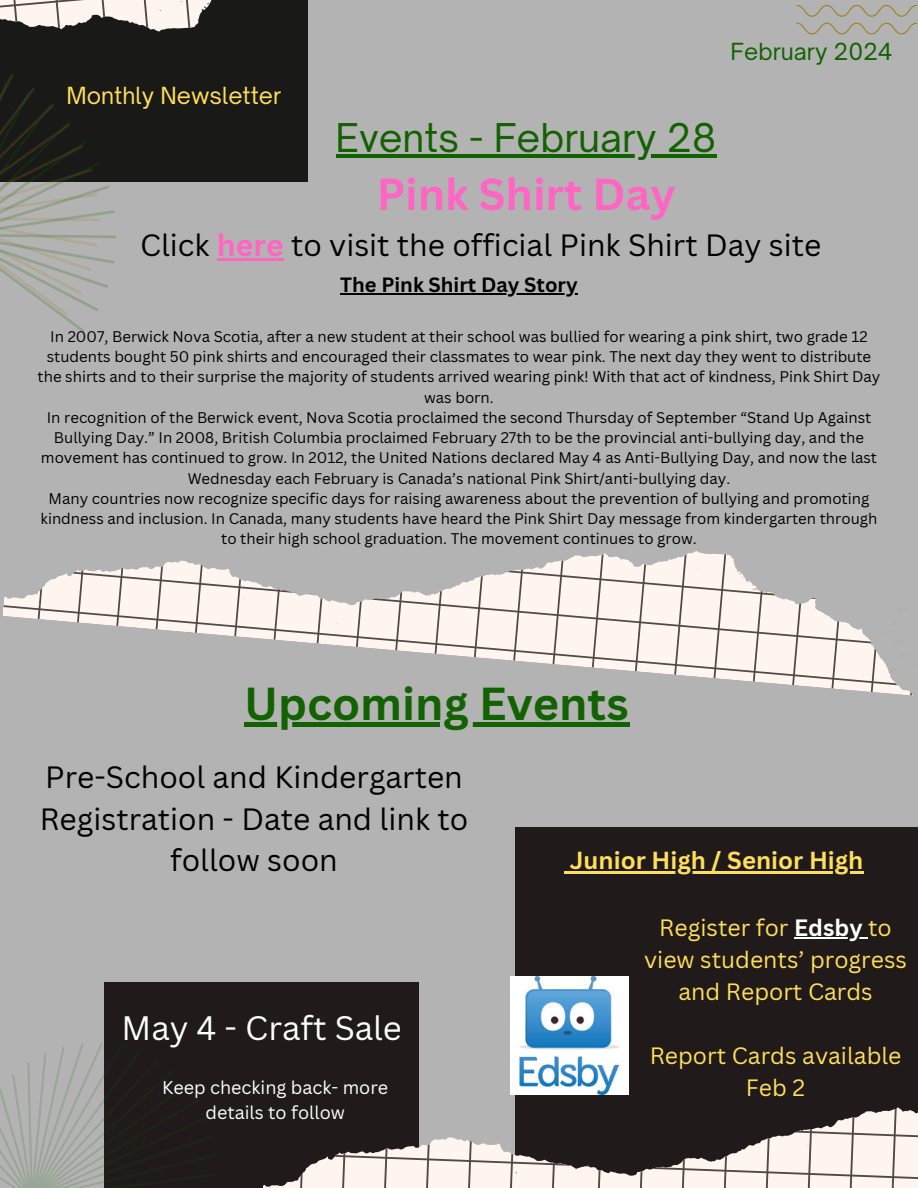
<style>
.page{position:relative;width:918px;height:1188px;background:#b4b3b3}
.page>*{position:absolute;margin:0;border:0;box-sizing:border-box;transform-origin:0 0}
.t1{font:700 45px "Canva Sans";color:#136202}
.t2{font:700 43.5px "Canva Sans";color:#ff66c4}
.t3{font:37.95px "Open Sauce One";color:#136202}
.t4{font:33px "Canva Sans";color:#fff}
.t5{font:30px/41.7px "Canva Sans";color:#000;text-align:center}
.t6{font:700 24px "Canva Sans";color:#ffde59}
.t7{font:22.95px/32.1px "Canva Sans";color:#ffde59;text-align:center}
.t8{font:22.5px "Open Sauce One";color:#ffde59}
.t9{font:22.5px "Open Sauce One";color:#136202}
.t10{font:700 20.1px "Canva Sans";color:#000}
.t11{font:18px/24.8px "Canva Sans";color:#fff;text-align:center}
.t12{font:15px/20.2px "Canva Sans";color:#000;text-align:center}
.s1{font-weight:700;color:#ff66c4}
.s2{font-weight:700;color:#fff}
</style>
<div class="page">
<div style="left:0;top:0;width:307px;height:182px;background:#191918"></div>
<svg style="left:165px;top:0;width:143px;height:55px"></svg>
<div style="left:105px;top:982px;width:314px;height:206px;background:#201b1a"></div>
<div style="left:515px;top:828px;width:403px;height:360px;background:#201b1a"></div>
<svg style="left:262px;top:1073px;width:656px;height:115px"></svg>
<svg style="left:797px;top:5px;width:120px;height:29px"></svg>
<svg style="left:0;top:0;width:165px;height:8px"></svg>
<svg style="left:0;top:1043px;width:216px;height:145px"></svg>
<svg style="left:0;top:8px;width:181px;height:325px"></svg>
<hr style="left:340px;top:293px;width:238px;height:2px;background:#000">
<svg style="left:3px;top:551px;width:910px;height:145px"></svg>
<img style="left:511px;top:977px;width:118px;height:118px">
<hr style="left:336px;top:154px;width:381px;height:4px;background:#136202">
<hr style="left:217px;top:258px;width:67px;height:2px;background:#ff66c4">
<hr style="left:244px;top:722px;width:385px;height:4px;background:#136202">
<hr style="left:794px;top:937px;width:69px;height:1px;background:#fff">
<svg style="left:564px;top:871px;width:6px;height:2px"></svg>
<hr style="left:570px;top:871px;width:293px;height:2px;background:#ffde59">
<h2 class="t8" style="left:67px;top:81px;width:216px">Monthly Newsletter</h2>
<h1 class="t9" style="left:731px;top:37px;width:164px">February 2024</h1>
<h5 class="t3" style="left:336px;top:114px;width:382px">Events - February 28</h5>
<h3 class="t2" style="left:377px;top:164px;width:300px">Pink Shirt Day</h3>
<h6 class="t5" style="left:140px;top:223px;width:683px">Click <span class="s1">here</span> to visit the official Pink Shirt Day site</h6>
<p class="t10" style="left:340px;top:271px;width:239px">The Pink Shirt Day Story</p>
<p class="t12" style="left:38px;top:326px;width:844px">In 2007, Berwick Nova Scotia, after a new student at their school was bullied for wearing a pink shirt, two grade 12 students bought 50 pink shirts and encouraged their classmates to wear pink. The next day they went to distribute the shirts and to their surprise the majority of students arrived wearing pink! With that act of kindness, Pink Shirt Day was born.</p>
<p class="t12" style="left:41px;top:407px;width:838px">In recognition of the Berwick event, Nova Scotia proclaimed the second Thursday of September “Stand Up Against Bullying Day.” In 2008, British Columbia proclaimed February 27th to be the provincial anti-bullying day, and the movement has continued to grow. In 2012, the United Nations declared May 4 as Anti-Bullying Day, and now the last Wednesday each February is Canada’s national Pink Shirt/anti-bullying day.</p>
<p class="t12" style="left:41px;top:488px;width:838px">Many countries now recognize specific days for raising awareness about the prevention of bullying and promoting kindness and inclusion. In Canada, many students have heard the Pink Shirt Day message from kindergarten through to their high school graduation. The movement continues to grow.</p>
<p class="t1" style="left:244px;top:672px;width:386px">Upcoming Events</p>
<p class="t5" style="left:40px;top:756px;width:430px">Pre-School and Kindergarten<br>Registration - Date and link to follow soon</p>
<p class="t4" style="left:122px;top:1005px;width:282px">May 4 - Craft Sale</p>
<p class="t11" style="left:162px;top:1075px;width:227px">Keep checking back- more details to follow</p>
<h5 class="t6" style="left:570px;top:843px;width:295px">Junior High / Senior High</h5>
<p class="t7" style="left:659px;top:911px;width:234px">Register for <span class="s2">Edsby</span> to</p>
<h1 class="t7" style="left:644px;top:943px;width:264px">view students’ progress and Report Cards</h1>
<h1 class="t7" style="left:650px;top:1039px;width:253px">Report Cards available</h1>
<h3 class="t7" style="left:746px;top:1071px;width:61px">Feb 2</h3>
</div>
